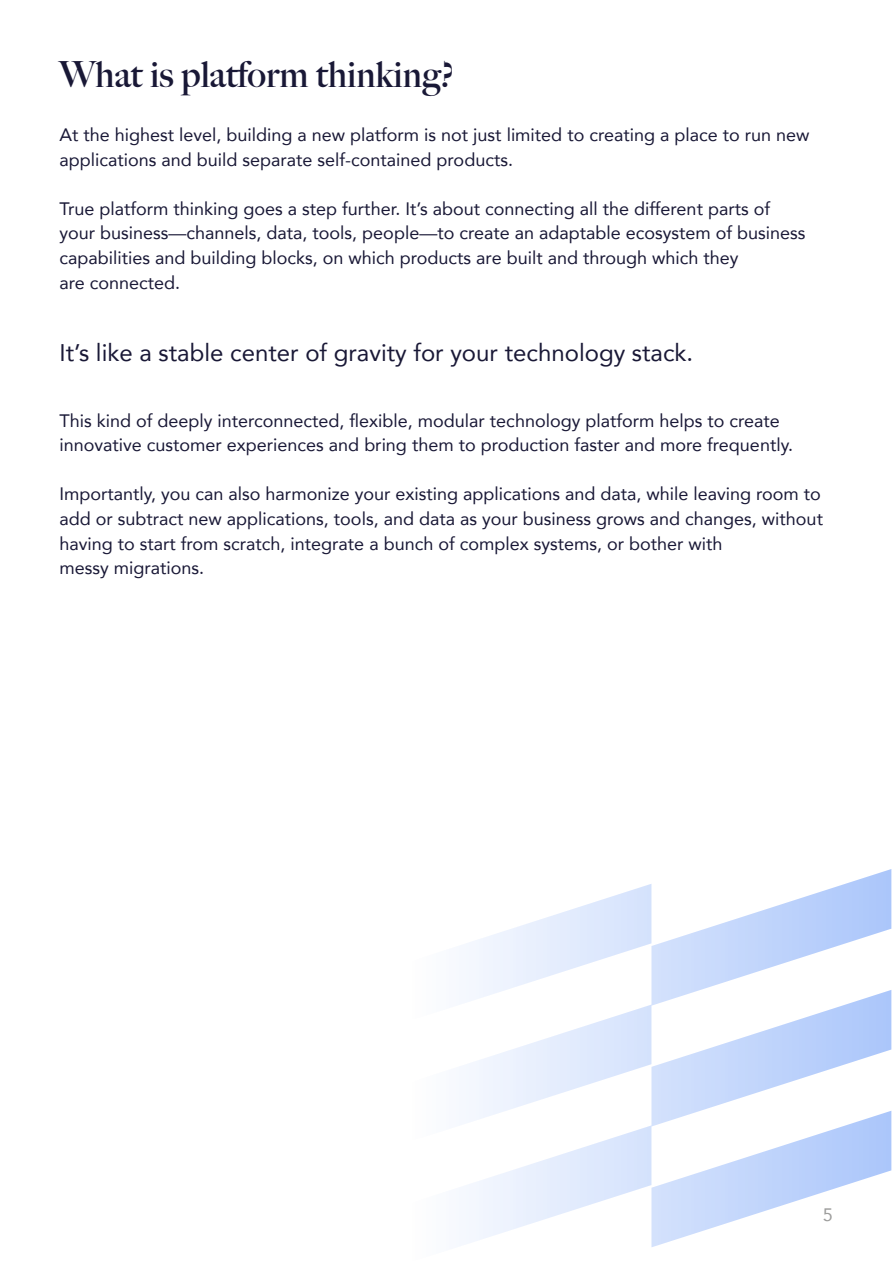
<style>
.page{position:relative;width:893px;height:1263px;background:#fff}
.page>*{position:absolute;margin:0;border:0;box-sizing:border-box;transform-origin:0 0}
.t1{font:700 36px "Big Caslon FB";color:#191836}
.t2{font:24px "Avenir";color:#191836}
.t3{font:18px/24.6px "Avenir";color:#191836}
.t4{font:18px "Avenir";color:#9d9d9c}
</style>
<div class="page">
<svg style="left:466px;top:869px;width:425px;height:378px"></svg>
<h1 class="t1" style="left:59px;top:53px;width:396px">What is platform thinking?</h1>
<p class="t3" style="left:59px;top:122px;width:752px">At the highest level, building a new platform is not just limited to creating a place to run new applications and build separate self-contained products.</p>
<p class="t3" style="left:59px;top:196px;width:748px">True platform thinking goes a step further. It’s about connecting all the different parts of your business—channels, data, tools, people—to create an adaptable ecosystem of business capabilities and building blocks, on which products are built and through which they<br>are connected.</p>
<h2 class="t2" style="left:59px;top:333px;width:635px">It’s like a stable center of gravity for your technology stack.</h2>
<p class="t3" style="left:59px;top:407px;width:735px">This kind of deeply interconnected, flexible, modular technology platform helps to create innovative customer experiences and bring them to production faster and more frequently.</p>
<p class="t3" style="left:59px;top:481px;width:765px">Importantly, you can also harmonize your existing applications and data, while leaving room to add or subtract new applications, tools, and data as your business grows and changes, without having to start from scratch, integrate a bunch of complex systems, or bother with<br>messy migrations.</p>
<p class="t4" style="left:823px;top:1200px;width:12px">5</p>
</div>
